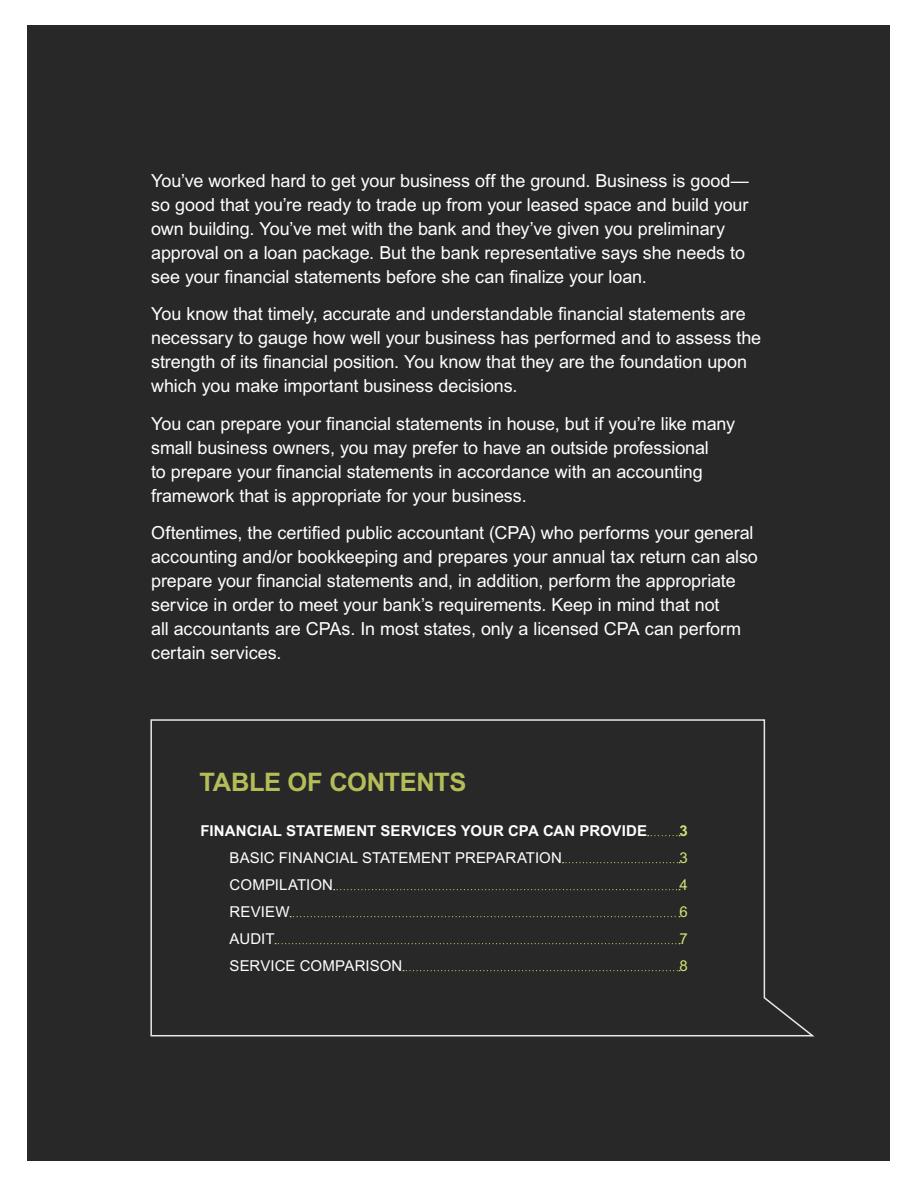
<style>
.page{position:relative;width:918px;height:1188px;background:#fff}
.page>*{position:absolute;margin:0;border:0;box-sizing:border-box;transform-origin:0 0}
.t1{font:700 25.5px "Arial";letter-spacing:-.02em;color:#b4bd58}
.t2{font:18px/24px "Arial";letter-spacing:-.01em;color:#fff}
.t3{font:15px "Arial";letter-spacing:.005em;color:#fff}
.t4{font:700 15px "Arial";letter-spacing:.005em;color:#fff}
.t5{font:15px "Arial";color:#d2e172}
.t6{font:700 15px "Arial";color:#d2e172}
</style>
<div class="page">
<div style="left:28px;top:25px;width:862px;height:1135px;background:#292829"></div>
<svg style="left:150px;top:719px;width:665px;height:318px"></svg>
<svg style="left:648px;top:835px;width:32px;height:1px"></svg>
<svg style="left:563px;top:862px;width:117px;height:1px"></svg>
<svg style="left:334px;top:889px;width:346px;height:1px"></svg>
<svg style="left:290px;top:916px;width:390px;height:1px"></svg>
<svg style="left:275px;top:943px;width:405px;height:1px"></svg>
<svg style="left:403px;top:970px;width:277px;height:1px"></svg>
<p class="t2" style="left:151px;top:168px;width:599px">You’ve worked hard to get your business off the ground. Business is good— so good that you’re ready to trade up from your leased space and build your own building. You’ve met with the bank and they’ve given you preliminary approval on a loan package. But the bank representative says she needs to see your financial statements before she can finalize your loan.</p>
<p class="t2" style="left:151px;top:302px;width:612px">You know that timely, accurate and understandable financial statements are necessary to gauge how well your business has performed and to assess the strength of its financial position. You know that they are the foundation upon which you make important business decisions.</p>
<p class="t2" style="left:151px;top:411px;width:585px">You can prepare your financial statements in house, but if you’re like many small business owners, you may prefer to have an outside professional<br>to prepare your financial statements in accordance with an accounting framework that is appropriate for your business.</p>
<p class="t2" style="left:151px;top:521px;width:608px">Oftentimes, the certified public accountant (CPA) who performs your general accounting and/or bookkeeping and prepares your annual tax return can also prepare your financial statements and, in addition, perform the appropriate service in order to meet your bank’s requirements. Keep in mind that not<br>all accountants are CPAs. In most states, only a licensed CPA can perform certain services.</p>
<h1 class="t1" style="left:200px;top:768px;width:268px">TABLE OF CONTENTS</h1>
<p class="t4" style="left:200px;top:822px;width:448px">FINANCIAL STATEMENT SERVICES YOUR CPA CAN PROVIDE</p>
<p class="t6" style="left:680px;top:822px;width:10px">3</p>
<p class="t3" style="left:230px;top:849px;width:334px">BASIC FINANCIAL STATEMENT PREPARATION</p>
<p class="t5" style="left:680px;top:849px;width:10px">3</p>
<p class="t3" style="left:230px;top:876px;width:105px">COMPILATION</p>
<p class="t5" style="left:680px;top:876px;width:10px">4</p>
<p class="t3" style="left:230px;top:903px;width:61px">REVIEW</p>
<p class="t5" style="left:680px;top:903px;width:10px">6</p>
<p class="t3" style="left:230px;top:930px;width:46px">AUDIT</p>
<p class="t5" style="left:680px;top:930px;width:10px">7</p>
<p class="t3" style="left:230px;top:957px;width:174px">SERVICE COMPARISON</p>
<p class="t5" style="left:680px;top:957px;width:10px">8</p>
</div>
